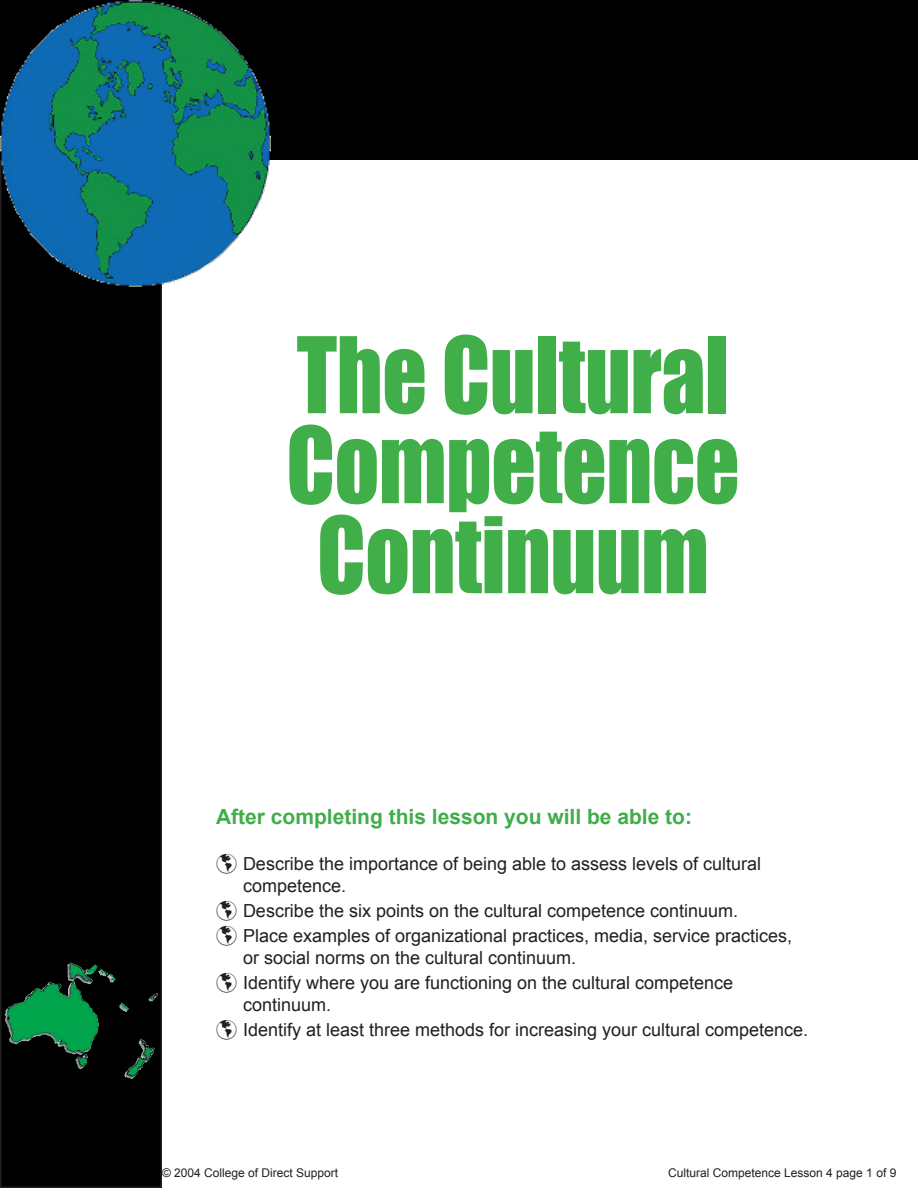
<style>
.page{position:relative;width:918px;height:1188px;background:#fff}
.page>*{position:absolute;margin:0;border:0;box-sizing:border-box;transform-origin:0 0}
.t1{font:97.5px/90px "Impact";letter-spacing:-.005em;color:#40ae49;text-align:center;scale:.9 1}
.t2{font:700 21px "Arial";color:#40ae49}
.t3{font:18px/21.6px "Arial";color:#231f20}
.t4{font:12px "Arial";color:#231f20}
</style>
<div class="page">
<div style="left:1px;top:1px;width:160px;height:1186px;background:#000"></div>
<div style="left:0;top:0;width:162px;height:1188px;border:2px solid #231f20"></div>
<img style="left:0;top:960px;width:162px;height:122px">
<div style="left:0;top:0;width:918px;height:160px;background:#000"></div>
<img style="left:0;top:0;width:271px;height:286px">
<h1 class="t1" style="left:286px;top:327px;width:505px">The Cultural<br>Competence<br>Continuum</h1>
<p class="t2" style="left:216px;top:802px;width:478px">After completing this lesson you will be able to:</p>
<p class="t3" style="left:243px;top:854px;width:520px;text-indent:-27px">☑ Describe the importance of being able to assess levels of cultural competence.</p>
<p class="t3" style="left:216px;top:900px;width:524px">☑ Describe the six points on the cultural competence continuum.</p>
<p class="t3" style="left:243px;top:926px;width:551px;text-indent:-27px">☑ Place examples of organizational practices, media, service practices, or social norms on the cultural continuum.</p>
<p class="t3" style="left:243px;top:972px;width:492px;text-indent:-27px">☑ Identify where you are functioning on the cultural competence continuum.</p>
<p class="t3" style="left:216px;top:1019px;width:594px">☑ Identify at least three methods for increasing your cultural competence.</p>
<p class="t4" style="left:162px;top:1165px;width:178px">© 2004 College of Direct Support</p>
<p class="t4" style="left:668px;top:1165px;width:230px">Cultural Competence Lesson 4 page 1 of 9</p>
</div>
